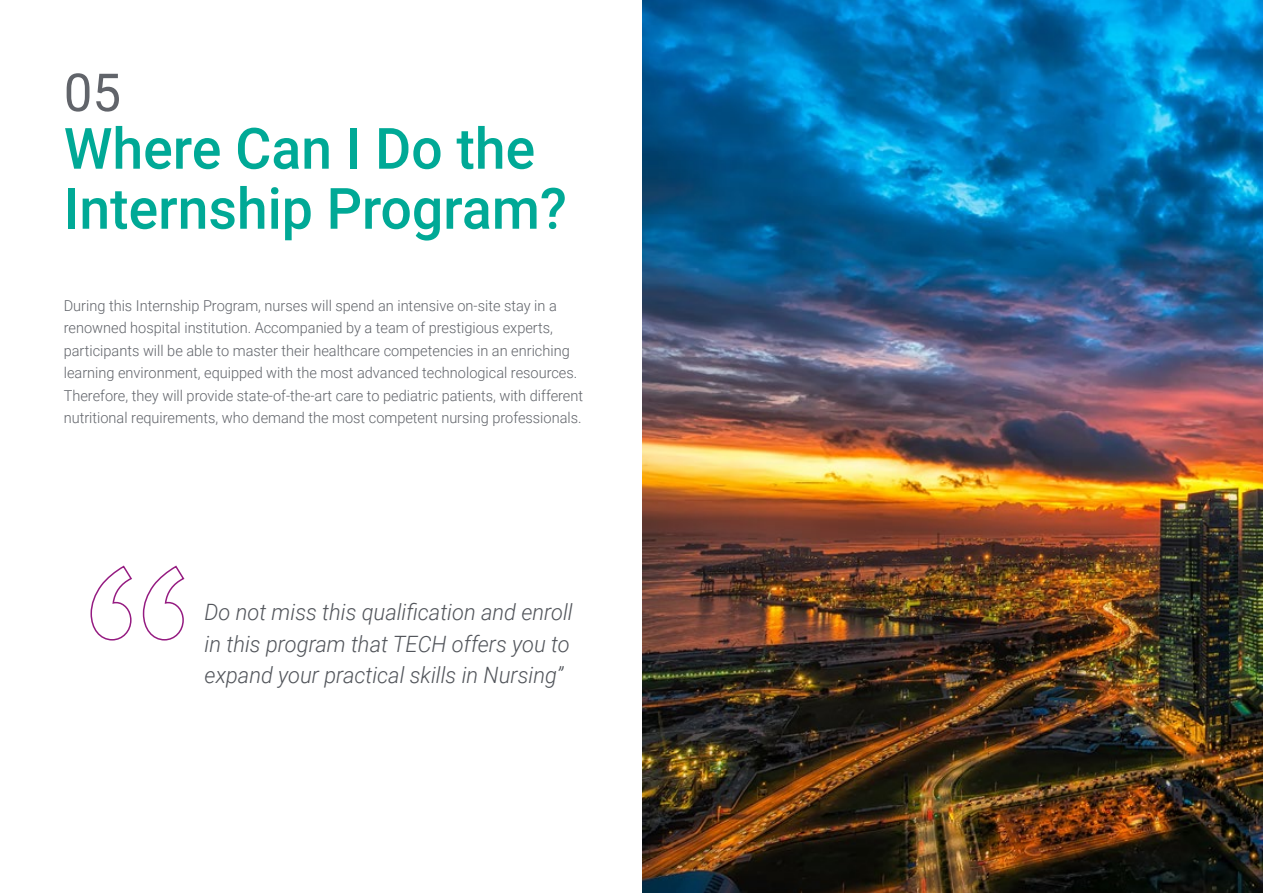
<style>
.page{position:relative;width:1263px;height:893px;background:#fff}
.page>*{position:absolute;margin:0;border:0;box-sizing:border-box;transform-origin:0 0}
.t1{font:500 57px/60px "Roboto";color:#00a996}
.t2{font:52.5px "Roboto";color:#61646a}
.t3{font:italic 300 22.5px/31.5px "Roboto";color:#52555b}
.t4{font:300 15px/22.5px "Roboto";color:#61646a}
</style>
<div class="page">
<svg style="left:90px;top:565px;width:95px;height:76px"></svg>
<img style="left:642px;top:0;width:621px;height:893px">
<h2 class="t2" style="left:64px;top:56px;width:59px">05</h2>
<h1 class="t1" style="left:64px;top:116px;width:504px">Where Can I Do the<br>Internship Program?</h1>
<p class="t4" style="left:64px;top:293px;width:521px">During this Internship Program, nurses will spend an intensive on-site stay in a renowned hospital institution. Accompanied by a team of prestigious experts, participants will be able to master their healthcare competencies in an enriching learning environment, equipped with the most advanced technological resources.<br>Therefore, they will provide state-of-the-art care to pediatric patients, with different nutritional requirements, who demand the most competent nursing professionals.</p>
<h3 class="t3" style="left:205px;top:595px;width:370px">Do not miss this qualification and enroll in this program that TECH offers you to expand your practical skills in Nursing”</h3>
</div>
